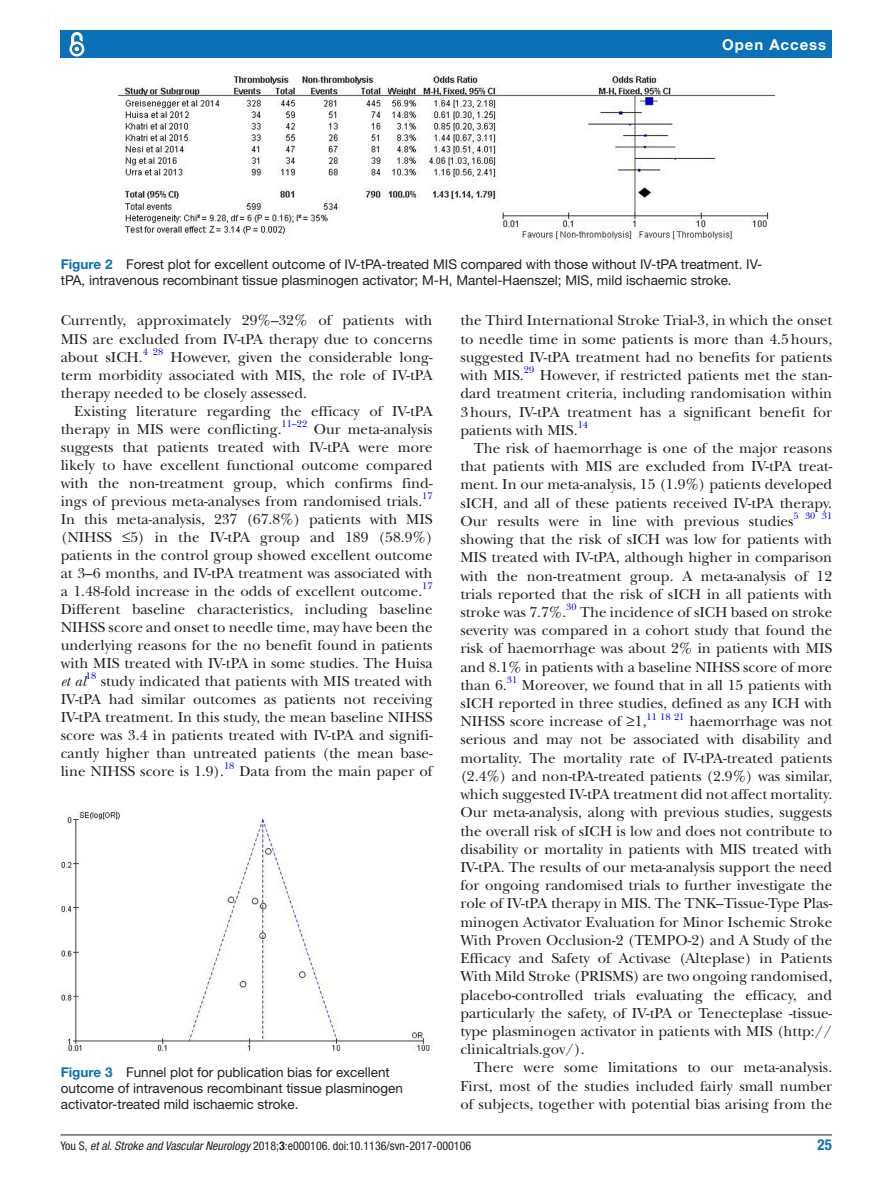
<style>
.page{position:relative;width:893px;height:1191px;background:#fff}
.page>*{position:absolute;margin:0;border:0;box-sizing:border-box;transform-origin:0 0}
.t1{font:15px/18.1px "New Baskerville";color:#231f20;text-align:justify}
.t2{font:700 15px "Helvetica Neue LT Std";letter-spacing:.065em;color:#fff}
.t3{font:italic 15px "New Baskerville";color:#231f20}
.t4{font:700 condensed 15px "Helvetica Neue LT Std";color:#0a71b9}
.t5{font:13.5px/16.2px "Helvetica Neue LT Std";color:#231f20}
.t6{font:condensed 12px "Helvetica Neue LT Std";color:#231f20}
.t7{font:9.9px "New Baskerville";color:#00f}
.s1{font-weight:700;color:#0a71b9}
.s2{font-style:italic}
.s3{font-weight:700}
</style>
<div class="page">
<hr style="left:61px;top:1134px;width:771px;height:1px;background:#231f20">
<div style="left:61px;top:31px;width:771px;height:27px;background:#0a71b9"></div>
<svg style="left:69px;top:32px;width:16px;height:25px"></svg>
<div style="left:73px;top:45px;width:7px;height:8px;border:1px solid #0a71b9;border-radius:50%"></div>
<img style="left:119px;top:73px;width:655px;height:167px">
<img style="left:61px;top:812px;width:372px;height:239px">
<p class="t2" style="left:722px;top:35px;width:106px">Open Access</p>
<p class="t5" style="left:61px;top:256px;width:703px"><span class="s1">Figure 2</span> Forest plot for excellent outcome of IV-tPA-treated MIS compared with those without IV-tPA treatment. IV&shy;tPA, intravenous recombinant tissue plasminogen activator; M-H, Mantel-Haenszel; MIS, mild ischaemic stroke.</p>
<p class="t1" style="left:61px;top:312px;width:373px">Currently, approximately 29%–32% of patients with MIS are excluded from IV-tPA therapy due to concerns about sICH.</p>
<p class="t7" style="left:143px;top:346px;width:22px">4 28</p>
<p class="t1" style="left:61px;top:348px;width:373px;text-indent:110px">However, given the considerable long&shy;term morbidity associated with MIS, the role of IV-tPA therapy needed to be closely assessed.</p>
<p class="t1" style="left:61px;top:402px;width:373px;text-indent:14px">Existing literature regarding the efficacy of IV-tPA therapy in MIS were conflicting.<sup>11–22</sup> Our meta-analysis suggests that patients treated with IV-tPA were more likely to have excellent functional outcome compared with the non-treatment group, which confirms find&shy;ings of previous meta-analyses from randomised trials.</p>
<p class="t7" style="left:422px;top:490px;width:12px">17</p>
<p class="t1" style="left:61px;top:510px;width:373px">In this meta-analysis, 237 (67.8%) patients with MIS (NIHSS ≤5) in the IV-tPA group and 189 (58.9%) patients in the control group showed excellent outcome at 3–6 months, and IV-tPA treatment was associated with a 1.48-fold increase in the odds of excellent outcome.</p>
<p class="t7" style="left:422px;top:580px;width:12px">17</p>
<p class="t1" style="left:61px;top:600px;width:373px">Different baseline characteristics, including baseline NIHSS score and onset to needle time, may have been the underlying reasons for the no benefit found in patients with MIS treated with IV-tPA in some studies. The Huisa</p>
<p class="t3" style="left:61px;top:672px;width:27px">et al</p>
<p class="t7" style="left:86px;top:670px;width:12px">18</p>
<p class="t1" style="left:61px;top:672px;width:373px;text-indent:40px">study indicated that patients with MIS treated with IV-tPA had similar outcomes as patients not receiving IV-tPA treatment. In this study, the mean baseline NIHSS score was 3.4 in patients treated with IV-tPA and signifi&shy;cantly higher than untreated patients (the mean base&shy;line NIHSS score is 1.9).</p>
<p class="t7" style="left:224px;top:760px;width:12px">18</p>
<p class="t1" style="left:239px;top:762px;width:195px">Data from the main paper of</p>
<p class="t5" style="left:61px;top:1063px;width:344px"><span class="s1">Figure 3</span> Funnel plot for publication bias for excellent outcome of intravenous recombinant tissue plasminogen activator-treated mild ischaemic stroke.</p>
<p class="t1" style="left:460px;top:312px;width:373px">the Third International Stroke Trial-3, in which the onset to needle time in some patients is more than 4.5hours, suggested IV-tPA treatment had no benefits for patients with MIS.</p>
<p class="t7" style="left:524px;top:364px;width:12px">29</p>
<p class="t1" style="left:460px;top:366px;width:373px;text-indent:79px">However, if restricted patients met the stan&shy;dard treatment criteria, including randomisation within 3hours, IV-tPA treatment has a significant benefit for patients with MIS.</p>
<p class="t7" style="left:578px;top:419px;width:12px">14</p>
<p class="t1" style="left:460px;top:439px;width:373px;text-indent:14px">The risk of haemorrhage is one of the major reasons that patients with MIS are excluded from IV-tPA treat&shy;ment. In our meta-analysis, 15 (1.9%) patients developed sICH, and all of these patients received IV-tPA therapy.<br>Our results were in line with previous studies</p>
<p class="t7" style="left:793px;top:510px;width:40px">5 30 31</p>
<p class="t1" style="left:460px;top:530px;width:373px">showing that the risk of sICH was low for patients with MIS treated with IV-tPA, although higher in comparison with the non-treatment group. A meta-analysis of 12 trials reported that the risk of sICH in all patients with stroke was 7.7%.<sup>30</sup> The incidence of sICH based on stroke severity was compared in a cohort study that found the risk of haemorrhage was about 2% in patients with MIS and 8.1% in patients with a baseline NIHSS score of more than 6.</p>
<p class="t7" style="left:507px;top:674px;width:12px">31</p>
<p class="t1" style="left:460px;top:676px;width:373px;text-indent:62px">Moreover, we found that in all 15 patients with sICH reported in three studies, defined as any ICH with NIHSS score increase of ≥1,</p>
<p class="t7" style="left:647px;top:710px;width:39px">11 18 21</p>
<p class="t1" style="left:460px;top:712px;width:373px;text-indent:229px">haemorrhage was not serious and may not be associated with disability and mortality. The mortality rate of IV-tPA-treated patients (2.4%) and non-tPA-treated patients (2.9%) was similar, which suggested IV-tPA treatment did not affect mortality.<br>Our meta-analysis, along with previous studies, suggests the overall risk of sICH is low and does not contribute to disability or mortality in patients with MIS treated with IV-tPA. The results of our meta-analysis support the need for ongoing randomised trials to further investigate the role of IV-tPA therapy in MIS. The TNK–Tissue-Type Plas&shy;minogen Activator Evaluation for Minor Ischemic Stroke With Proven Occlusion-2 (TEMPO-2) and A Study of the Efficacy and Safety of Activase (Alteplase) in Patients With Mild Stroke (PRISMS) are two ongoing randomised, placebo-controlled trials evaluating the efficacy, and particularly the safety, of IV-tPA or Tenecteplase -tissue&shy;type plasminogen activator in patients with MIS (http:// clinicaltrials.gov/).</p>
<p class="t1" style="left:460px;top:1058px;width:373px;text-indent:14px">There were some limitations to our meta-analysis.<br>First, most of the studies included fairly small number of subjects, together with potential bias arising from the</p>
<p class="t6" style="left:61px;top:1138px;width:412px">You S, <span class="s2">et al</span>. <span class="s2">Stroke and Vascular Neurology</span> 2018;<span class="s3">3</span>:e000106. doi:10.1136/svn-2017-000106</p>
<p class="t4" style="left:818px;top:1135px;width:16px">25</p>
</div>
